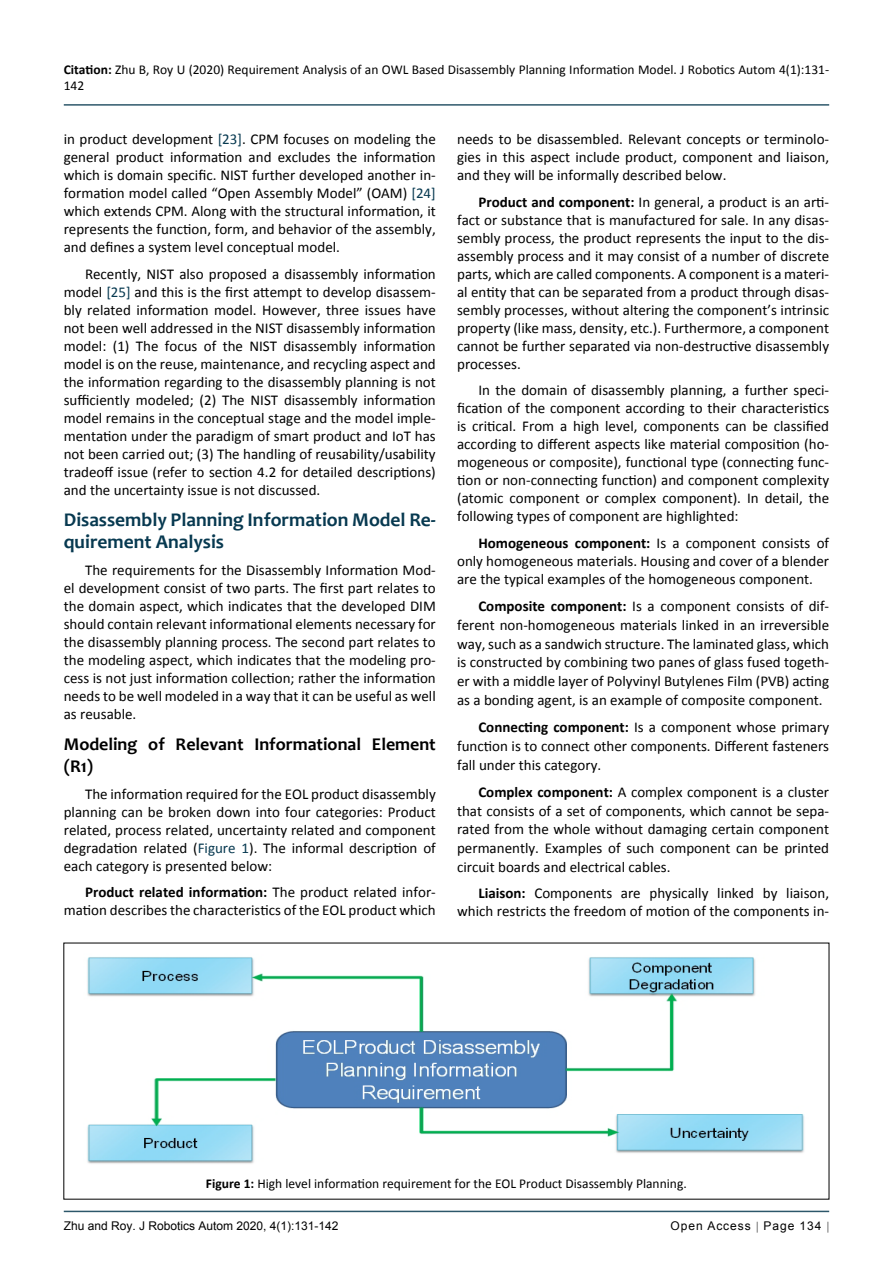
<style>
.page{position:relative;width:893px;height:1263px;background:#fff}
.page>*{position:absolute;margin:0;border:0;box-sizing:border-box;transform-origin:0 0}
.t1{font:700 19.5px/22.5px "Candara";color:#073950}
.t2{font:700 18px/22.5px "Candara";color:#000}
.t3{font:15px/18px "Calibri";color:#000;text-align:justify}
.t4{font:13.5px/16.2px "Calibri";color:#000}
.t5{font:12px "Arial";color:#000}
.t6{font:12px "Arial";letter-spacing:.08em;color:#000}
.s1{font-weight:700}
.s2{color:#073950}
</style>
<div class="page">
<hr style="left:64px;top:1211px;width:765px;height:1px;background:#073950">
<hr style="left:64px;top:104px;width:765px;height:2px;background:#073950">
<svg style="left:64px;top:943px;width:765px;height:256px"></svg>
<img style="left:84px;top:954px;width:725px;height:211px">
<p class="t4" style="left:64px;top:61px;width:767px"><span class="s1">Citation:</span> Zhu B, Roy U (2020) Requirement Analysis of an OWL Based Disassembly Planning Information Model. J Robotics Autom 4(1):131-<br>142</p>
<p class="t3" style="left:64px;top:130px;width:374px">in product development <span class="s2">[23]</span>. CPM focuses on modeling the general product information and excludes the information which is domain specific. NIST further developed another in&shy;formation model called “Open Assembly Model” (OAM) <span class="s2">[24] </span>which extends CPM. Along with the structural information, it represents the function, form, and behavior of the assembly, and defines a system level conceptual model.</p>
<p class="t3" style="left:64px;top:265px;width:374px;text-indent:21px">Recently, NIST also proposed a disassembly information model <span class="s2">[25]</span> and this is the first attempt to develop disassem&shy;bly related information model. However, three issues have not been well addressed in the NIST disassembly information model: (1) The focus of the NIST disassembly information model is on the reuse, maintenance, and recycling aspect and the information regarding to the disassembly planning is not sufficiently modeled; (2) The NIST disassembly information model remains in the conceptual stage and the model imple&shy;mentation under the paradigm of smart product and IoT has not been carried out; (3) The handling of reusability/usability tradeoff issue (refer to section 4.2 for detailed descriptions) and the uncertainty issue is not discussed.</p>
<h1 class="t1" style="left:64px;top:508px;width:374px">Disassembly Planning Information Model Re&shy;quirement Analysis</h1>
<p class="t3" style="left:64px;top:561px;width:374px;text-indent:21px">The requirements for the Disassembly Information Mod&shy;el development consist of two parts. The first part relates to the domain aspect, which indicates that the developed DIM should contain relevant informational elements necessary for the disassembly planning process. The second part relates to the modeling aspect, which indicates that the modeling pro&shy;cess is not just information collection; rather the information needs to be well modeled in a way that it can be useful as well as reusable.</p>
<p class="t2" style="left:64px;top:733px;width:374px">Modeling of Relevant Informational Element (R1)</p>
<p class="t3" style="left:64px;top:785px;width:374px;text-indent:21px">The information required for the EOL product disassembly planning can be broken down into four categories: Product related, process related, uncertainty related and component degradation related (<span class="s2">Figure 1</span>). The informal description of each category is presented below:</p>
<p class="t3" style="left:64px;top:883px;width:374px;text-align:right"><span class="s1">Product related information:</span> The product related infor&shy;mation describes the characteristics of the EOL product which</p>
<p class="t3" style="left:457px;top:130px;width:374px">needs to be disassembled. Relevant concepts or terminolo&shy;gies in this aspect include product, component and liaison, and they will be informally described below.</p>
<p class="t3" style="left:457px;top:193px;width:374px;text-indent:21px"><span class="s1">Product and component:</span> In general, a product is an arti&shy;fact or substance that is manufactured for sale. In any disas&shy;sembly process, the product represents the input to the dis&shy;assembly process and it may consist of a number of discrete parts, which are called components. A component is a materi&shy;al entity that can be separated from a product through disas&shy;sembly processes, without altering the component’s intrinsic property (like mass, density, etc.). Furthermore, a component cannot be further separated via non-destructive disassembly processes.</p>
<p class="t3" style="left:457px;top:381px;width:374px;text-indent:21px">In the domain of disassembly planning, a further speci&shy;fication of the component according to their characteristics is critical. From a high level, components can be classified according to different aspects like material composition (ho&shy;mogeneous or composite), functional type (connecting func&shy;tion or non-connecting function) and component complexity (atomic component or complex component). In detail, the following types of component are highlighted:</p>
<p class="t3" style="left:457px;top:534px;width:374px;text-indent:21px"><span class="s1">Homogeneous component:</span> Is a component consists of only homogeneous materials. Housing and cover of a blender are the typical examples of the homogeneous component.</p>
<p class="t3" style="left:457px;top:597px;width:374px;line-height:18.8px;text-indent:21px"><span class="s1">Composite component:</span> Is a component consists of dif&shy;ferent non-homogeneous materials linked in an irreversible way, such as a sandwich structure. The laminated glass, which is constructed by combining two panes of glass fused togeth&shy;er with a middle layer of Polyvinyl Butylenes Film (PVB) acting as a bonding agent, is an example of composite component.</p>
<p class="t3" style="left:457px;top:718px;width:374px;line-height:18.8px;text-indent:21px"><span class="s1">Connecting component:</span> Is a component whose primary function is to connect other components. Different fasteners fall under this category.</p>
<p class="t3" style="left:457px;top:783px;width:374px;line-height:18.8px;text-indent:21px"><span class="s1">Complex component:</span> A complex component is a cluster that consists of a set of components, which cannot be sepa&shy;rated from the whole without damaging certain component permanently. Examples of such component can be printed circuit boards and electrical cables.</p>
<p class="t3" style="left:457px;top:884px;width:374px;text-align:right"><span class="s1">Liaison:</span> Components are physically linked by liaison, which restricts the freedom of motion of the components in-</p>
<p class="t4" style="left:206px;top:1176px;width:482px"><span class="s1">Figure 1:</span> High level information requirement for the EOL Product Disassembly Planning.</p>
<p class="t5" style="left:64px;top:1218px;width:276px">Zhu and Roy. J Robotics Autom 2020, 4(1):131-142</p>
<p class="t6" style="left:670px;top:1218px;width:152px">Open Access Page 134</p>
</div>
